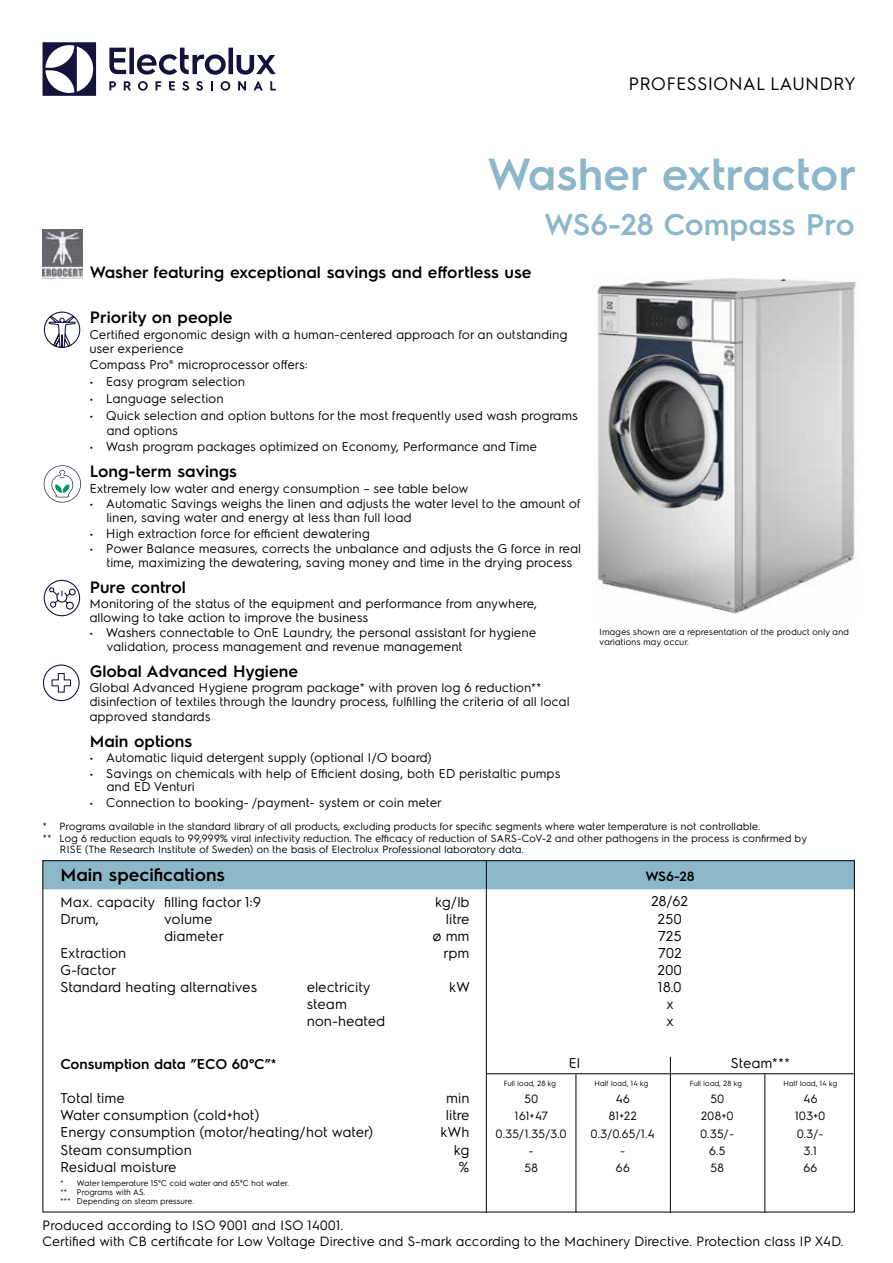
<style>
.page{position:relative;width:893px;height:1263px;background:#fff}
.page>*{position:absolute;margin:0;border:0;box-sizing:border-box;transform-origin:0 0}
.t1{font:600 45px "Electrolux Sans";color:#8cb7c9}
.t2{font:600 30px "Electrolux Sans";color:#8cb7c9}
.t3{font:18px "Electrolux Sans";color:#000}
.t4{font:600 18px "Electrolux Sans";color:#000}
.t5{font:600 16.5px "Electrolux Sans";color:#000}
.t6{font:14.25px/17.1px "Electrolux Sans";color:#000}
.t7{font:600 14.25px "Electrolux Sans";color:#000}
.t8{font:13.5px/16.2px "Electrolux Sans";color:#000}
.t9{font:600 13.5px "Electrolux Sans";color:#000}
.t10{font:12.75px/13.5px "Electrolux Sans";color:#000}
.t11{font:12px "Electrolux Sans";color:#000}
.t12{font:10.5px/12.6px "Electrolux Sans";color:#000}
.t13{font:9px/10.8px "Electrolux Sans";color:#000}
.t14{font:8.25px/9.1px "Electrolux Sans";color:#000}
.t15{font:7.5px "Electrolux Sans";color:#000}
</style>
<div class="page">
<svg style="left:43px;top:42px;width:53px;height:54px"></svg>
<svg style="left:109px;top:48px;width:167px;height:27px"></svg>
<svg style="left:270px;top:81px;width:6px;height:9px"></svg>
<svg style="left:221px;top:81px;width:9px;height:10px"></svg>
<svg style="left:211px;top:81px;width:2px;height:9px"></svg>
<svg style="left:196px;top:81px;width:7px;height:10px"></svg>
<svg style="left:182px;top:81px;width:7px;height:10px"></svg>
<svg style="left:169px;top:81px;width:6px;height:9px"></svg>
<svg style="left:156px;top:81px;width:5px;height:9px"></svg>
<svg style="left:138px;top:81px;width:10px;height:10px"></svg>
<svg style="left:124px;top:81px;width:7px;height:9px"></svg>
<svg style="left:109px;top:81px;width:7px;height:9px"></svg>
<svg style="left:254px;top:81px;width:9px;height:9px"></svg>
<svg style="left:238px;top:81px;width:8px;height:9px"></svg>
<div style="left:45px;top:862px;width:808px;height:27px;background:#8cb7c9"></div>
<hr style="left:486px;top:860px;width:1px;height:352px;background:#000">
<hr style="left:486px;top:1073px;width:368px;height:1px;background:#000">
<hr style="left:576px;top:1074px;width:1px;height:138px;background:#000">
<hr style="left:670px;top:1057px;width:1px;height:155px;background:#000">
<hr style="left:764px;top:1074px;width:1px;height:138px;background:#000">
<img style="left:597px;top:278px;width:259px;height:336px">
<img style="left:43px;top:229px;width:39px;height:50px">
<svg style="left:48px;top:315px;width:28px;height:33px"></svg>
<div style="left:44px;top:312px;width:36px;height:36px;border:1px solid #14133b;border-radius:50%"></div>
<svg style="left:48px;top:587px;width:28px;height:23px"></svg>
<div style="left:44px;top:580px;width:36px;height:36px;border:1px solid #14133b;border-radius:50%"></div>
<svg style="left:44px;top:465px;width:37px;height:37px"></svg>
<svg style="left:43px;top:664px;width:37px;height:37px"></svg>
<h3 class="t3" style="left:629px;top:71px;width:229px">PROFESSIONAL LAUNDRY</h3>
<h1 class="t1" style="left:487px;top:143px;width:371px">Washer extractor</h1>
<h2 class="t2" style="left:544px;top:204px;width:312px">WS6-28 Compass Pro</h2>
<p class="t5" style="left:90px;top:260px;width:443px">Washer featuring exceptional savings and effortless use</p>
<p class="t5" style="left:90px;top:306px;width:144px">Priority on people</p>
<p class="t10" style="left:90px;top:327px;width:480px">Certified ergonomic design with a human-centered approach for an outstanding user experience</p>
<p class="t10" style="left:90px;top:357px;width:220px">Compass Pro® microprocessor offers:</p>
<p class="t10" style="left:90px;top:374px;width:157px">• Easy program selection</p>
<p class="t10" style="left:90px;top:391px;width:136px">• Language selection</p>
<p class="t10" style="left:107px;top:407px;width:473px;line-height:14.7px;text-indent:-17px">• Quick selection and option buttons for the most frequently used wash programs and options</p>
<p class="t10" style="left:90px;top:439px;width:449px">• Wash program packages optimized on Economy, Performance and Time</p>
<p class="t5" style="left:90px;top:460px;width:149px">Long-term savings</p>
<p class="t10" style="left:90px;top:481px;width:381px">Extremely low water and energy consumption – see table below</p>
<p class="t10" style="left:107px;top:496px;width:475px;text-indent:-17px">• Automatic Savings weighs the linen and adjusts the water level to the amount of linen, saving water and energy at less than full load</p>
<p class="t10" style="left:90px;top:525px;width:282px">• High extraction force for efficient dewatering</p>
<p class="t10" style="left:107px;top:541px;width:476px;text-indent:-17px">• Power Balance measures, corrects the unbalance and adjusts the G force in real time, maximizing the dewatering, saving money and time in the drying process</p>
<p class="t5" style="left:90px;top:575px;width:98px">Pure control</p>
<p class="t10" style="left:90px;top:596px;width:449px">Monitoring of the status of the equipment and performance from anywhere, allowing to take action to improve the business</p>
<p class="t10" style="left:107px;top:625px;width:431px;text-indent:-17px">• Washers connectable to OnE Laundry, the personal assistant for hygiene validation, process management and revenue management</p>
<p class="t5" style="left:90px;top:659px;width:210px">Global Advanced Hygiene</p>
<p class="t10" style="left:90px;top:680px;width:482px">Global Advanced Hygiene program package* with proven log 6 reduction** disinfection of textiles through the laundry process, fulfilling the criteria of all local</p>
<p class="t10" style="left:90px;top:709px;width:123px">approved standards</p>
<p class="t5" style="left:90px;top:729px;width:104px">Main options</p>
<p class="t10" style="left:90px;top:750px;width:344px">• Automatic liquid detergent supply (optional I/O board)</p>
<p class="t10" style="left:107px;top:766px;width:455px;text-indent:-17px">• Savings on chemicals with help of Efficient dosing, both ED peristaltic pumps and ED Venturi</p>
<p class="t10" style="left:90px;top:795px;width:354px">• Connection to booking- /payment- system or coin meter</p>
<p class="t12" style="left:43px;top:819px;width:766px">* Programs available in the standard library of all products, excluding products for specific segments where water temperature is not controllable.<br>** Log 6 reduction equals to 99,999% viral infectivity reduction. The efficacy of reduction of SARS-CoV-2 and other pathogens in the process is confirmed by</p>
<p class="t12" style="left:60px;top:842px;width:466px">RISE (The Research Institute of Sweden) on the basis of Electrolux Professional laboratory data.</p>
<p class="t13" style="left:600px;top:625px;width:251px">Images shown are a representation of the product only and variations may occur.</p>
<h3 class="t4" style="left:60px;top:862px;width:166px">Main specifications</h3>
<p class="t6" style="left:60px;top:892px;width:203px">Max. capacity filling factor 1:9</p>
<p class="t6" style="left:435px;top:892px;width:36px">kg/lb</p>
<p class="t6" style="left:60px;top:909px;width:41px">Drum,</p>
<p class="t6" style="left:165px;top:909px;width:50px">volume</p>
<p class="t6" style="left:446px;top:909px;width:25px">litre</p>
<p class="t6" style="left:165px;top:926px;width:61px">diameter</p>
<p class="t6" style="left:433px;top:926px;width:39px">ø mm</p>
<p class="t6" style="left:60px;top:943px;width:68px">Extraction</p>
<p class="t6" style="left:444px;top:943px;width:27px">rpm</p>
<p class="t6" style="left:60px;top:960px;width:199px">G-factor<br>Standard heating alternatives</p>
<p class="t6" style="left:307px;top:977px;width:65px">electricity</p>
<p class="t6" style="left:450px;top:977px;width:22px">kW</p>
<p class="t6" style="left:307px;top:995px;width:80px">steam non-heated</p>
<p class="t7" style="left:60px;top:1054px;width:218px">Consumption data ”ECO 60°C”*</p>
<p class="t6" style="left:60px;top:1089px;width:66px">Total time</p>
<p class="t6" style="left:447px;top:1089px;width:25px">min</p>
<p class="t6" style="left:60px;top:1106px;width:201px">Water consumption (cold+hot)</p>
<p class="t6" style="left:446px;top:1106px;width:25px">litre</p>
<p class="t6" style="left:60px;top:1123px;width:315px">Energy consumption (motor/heating/hot water)</p>
<p class="t6" style="left:441px;top:1123px;width:30px">kWh</p>
<p class="t6" style="left:60px;top:1140px;width:133px">Steam consumption</p>
<p class="t6" style="left:454px;top:1140px;width:17px">kg</p>
<p class="t6" style="left:60px;top:1157px;width:118px">Residual moisture</p>
<p class="t6" style="left:459px;top:1157px;width:12px">%</p>
<p class="t14" style="left:60px;top:1178px;width:230px">* Water temperature 15°C cold water and 65°C hot water. ** Programs with AS.<br>*** Depending on steam pressure.</p>
<p class="t9" style="left:645px;top:867px;width:51px">WS6-28</p>
<p class="t6" style="left:652px;top:892px;width:38px;text-align:center">28/62<br>250<br>725<br>702<br>200<br>18.0<br>x<br>x</p>
<p class="t6" style="left:569px;top:1054px;width:13px">El</p>
<p class="t6" style="left:731px;top:1054px;width:61px">Steam***</p>
<p class="t15" style="left:504px;top:1078px;width:54px">Full load, 28 kg</p>
<p class="t15" style="left:594px;top:1078px;width:56px">Half load, 14 kg</p>
<p class="t15" style="left:690px;top:1078px;width:54px">Full load, 28 kg</p>
<p class="t15" style="left:783px;top:1078px;width:56px">Half load, 14 kg</p>
<p class="t11" style="left:524px;top:1091px;width:16px">50</p>
<p class="t11" style="left:616px;top:1091px;width:16px">46</p>
<p class="t11" style="left:710px;top:1091px;width:16px">50</p>
<p class="t11" style="left:803px;top:1091px;width:16px">46</p>
<p class="t11" style="left:515px;top:1108px;width:35px">161+47</p>
<p class="t11" style="left:609px;top:1108px;width:30px">81+22</p>
<p class="t11" style="left:701px;top:1108px;width:34px">208+0</p>
<p class="t11" style="left:795px;top:1108px;width:32px">103+0</p>
<p class="t11" style="left:496px;top:1125px;width:73px">0.35/1.35/3.0</p>
<p class="t11" style="left:591px;top:1125px;width:66px">0.3/0.65/1.4</p>
<p class="t11" style="left:701px;top:1125px;width:35px">0.35/-</p>
<p class="t11" style="left:797px;top:1125px;width:28px">0.3/-</p>
<p class="t11" style="left:529px;top:1142px;width:7px">-</p>
<p class="t11" style="left:620px;top:1142px;width:7px">-</p>
<p class="t11" style="left:709px;top:1142px;width:18px">6.5</p>
<p class="t11" style="left:804px;top:1142px;width:15px">3.1</p>
<p class="t11" style="left:524px;top:1159px;width:15px">58</p>
<p class="t11" style="left:616px;top:1159px;width:16px">66</p>
<p class="t11" style="left:710px;top:1159px;width:15px">58</p>
<p class="t11" style="left:803px;top:1159px;width:16px">66</p>
<p class="t8" style="left:43px;top:1216px;width:803px">Produced according to ISO 9001 and ISO 14001.<br>Certified with CB certificate for Low Voltage Directive and S-mark according to the Machinery Directive. Protection class IP X4D.</p>
</div>
